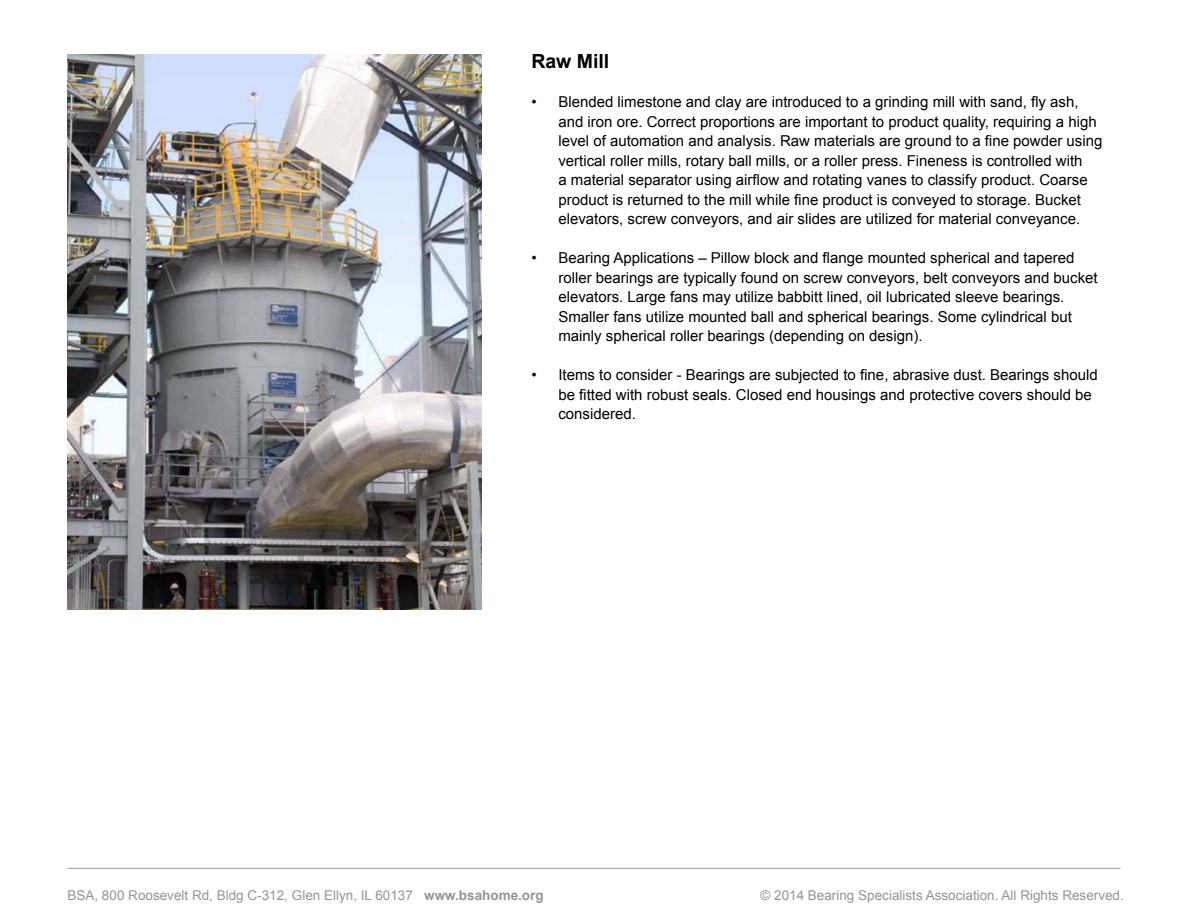
<style>
.page{position:relative;width:1188px;height:918px;background:#fff}
.page>*{position:absolute;margin:0;border:0;box-sizing:border-box;transform-origin:0 0}
.t1{font:700 19.5px "Arial";color:#000}
.t2{font:15px/19.5px "Arial";color:#000}
.t3{font:13.5px "Arial";color:#939598}
.s1{font-weight:700}
</style>
<div class="page">
<hr style="left:68px;top:868px;width:1052px;height:1px;background:#939598">
<img style="left:68px;top:54px;width:414px;height:555px">
<h1 class="t1" style="left:531px;top:48px;width:80px">Raw Mill</h1>
<p class="t2" style="left:558px;top:92px;width:546px;text-indent:-27px">• Blended limestone and clay are introduced to a grinding mill with sand, fly ash, and iron ore. Correct proportions are important to product quality, requiring a high level of automation and analysis. Raw materials are ground to a fine powder using vertical roller mills, rotary ball mills, or a roller press. Fineness is controlled with<br>a material separator using airflow and rotating vanes to classify product. Coarse product is returned to the mill while fine product is conveyed to storage. Bucket elevators, screw conveyors, and air slides are utilized for material conveyance.</p>
<p class="t2" style="left:558px;top:248px;width:541px;text-indent:-27px">• Bearing Applications – Pillow block and flange mounted spherical and tapered roller bearings are typically found on screw conveyors, belt conveyors and bucket elevators. Large fans may utilize babbitt lined, oil lubricated sleeve bearings.<br>Smaller fans utilize mounted ball and spherical bearings. Some cylindrical but mainly spherical roller bearings (depending on design).</p>
<p class="t2" style="left:558px;top:365px;width:541px;text-indent:-27px">• Items to consider - Bearings are subjected to fine, abrasive dust. Bearings should be fitted with robust seals. Closed end housings and protective covers should be considered.</p>
<p class="t3" style="left:67px;top:886px;width:478px">BSA, 800 Roosevelt Rd, Bldg C-312, Glen Ellyn, IL 60137 <span class="s1">www.bsahome.org</span></p>
<p class="t3" style="left:761px;top:886px;width:365px">© 2014 Bearing Specialists Association. All Rights Reserved.</p>
</div>
